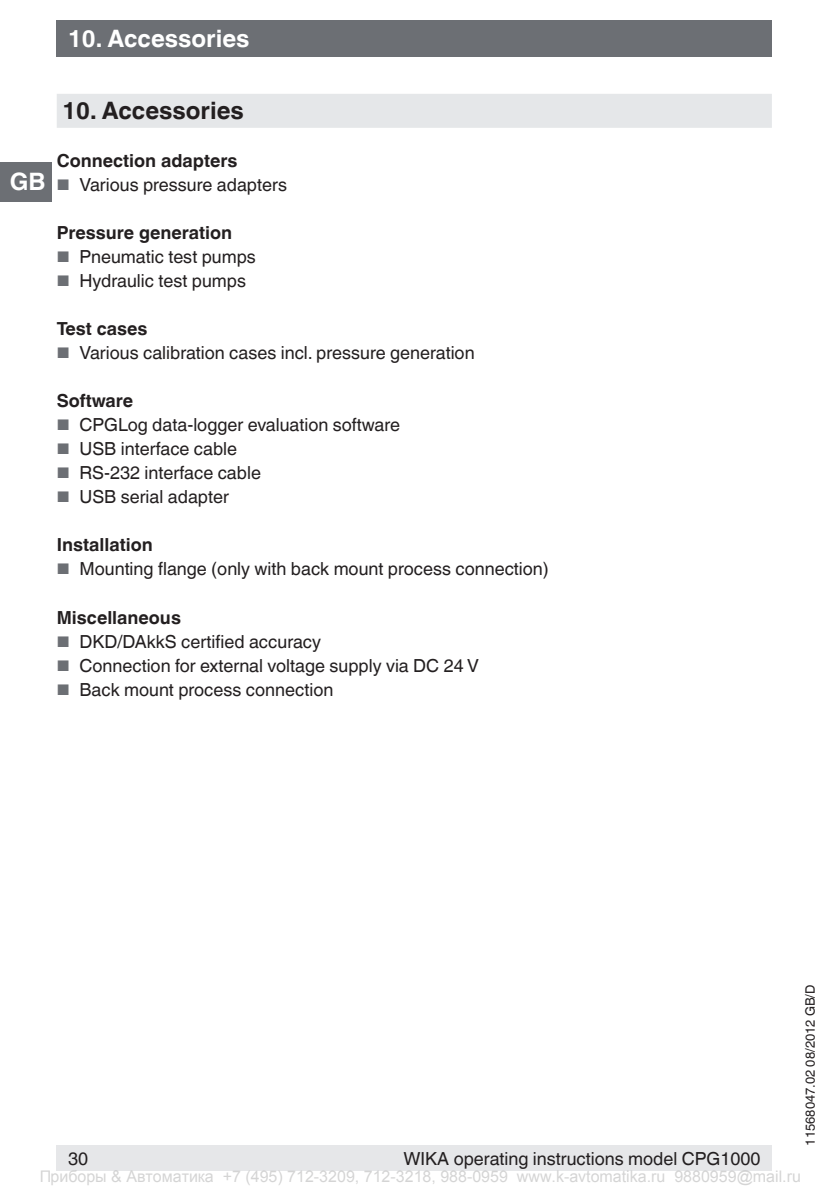
<style>
.page{position:relative;width:840px;height:1191px;background:#fff}
.page>*{position:absolute;margin:0;border:0;box-sizing:border-box;transform-origin:0 0}
.t1{font:700 24px "Helvetica World";color:#fff}
.t2{font:700 24px "Helvetica World";color:#231f20}
.t3{font:18px "Helvetica World";color:#231f20}
.t4{font:700 18px "Helvetica World";color:#231f20}
.t5{font:16px "Arial";color:#aaa}
.t6{font:13px "Helvetica World";color:#231f20}
.s1{font-size:15.4px;color:#6c6f74}
</style>
<div class="page">
<div style="left:57px;top:1145px;width:714px;height:26px;background:#e6e7e9"></div>
<div style="left:57px;top:20px;width:714px;height:37px;background:#6c6f74"></div>
<div style="left:0;top:162px;width:51px;height:40px;background:#6c6f74"></div>
<div style="left:57px;top:94px;width:714px;height:34px;background:#e5e7e9"></div>
<h1 class="t1" style="left:68px;top:25px;width:183px">10. Accessories</h1>
<h1 class="t1" style="left:10px;top:168px;width:37px">GB</h1>
<h1 class="t2" style="left:62px;top:97px;width:183px">10. Accessories</h1>
<p class="t4" style="left:57px;top:151px;width:182px">Connection adapters</p>
<p class="t3" style="left:57px;top:175px;width:232px"><span class="s1">■</span> Various pressure adapters</p>
<p class="t4" style="left:57px;top:223px;width:177px">Pressure generation</p>
<p class="t3" style="left:57px;top:247px;width:200px"><span class="s1">■</span> Pneumatic test pumps</p>
<p class="t3" style="left:57px;top:271px;width:191px"><span class="s1">■</span> Hydraulic test pumps</p>
<p class="t4" style="left:57px;top:319px;width:92px">Test cases</p>
<p class="t3" style="left:57px;top:343px;width:419px"><span class="s1">■</span> Various calibration cases incl. pressure generation</p>
<p class="t4" style="left:57px;top:391px;width:78px">Software</p>
<p class="t3" style="left:57px;top:415px;width:344px"><span class="s1">■</span> CPGLog data-logger evaluation software</p>
<p class="t3" style="left:57px;top:439px;width:182px"><span class="s1">■</span> USB interface cable</p>
<p class="t3" style="left:57px;top:463px;width:206px"><span class="s1">■</span> RS-232 interface cable</p>
<p class="t3" style="left:57px;top:487px;width:174px"><span class="s1">■</span> USB serial adapter</p>
<p class="t4" style="left:57px;top:535px;width:97px">Installation</p>
<p class="t3" style="left:57px;top:559px;width:493px"><span class="s1">■</span> Mounting flange (only with back mount process connection)</p>
<p class="t4" style="left:57px;top:607px;width:126px">Miscellaneous</p>
<p class="t3" style="left:57px;top:631px;width:266px"><span class="s1">■</span> DKD/DAkkS certified accuracy</p>
<p class="t3" style="left:57px;top:655px;width:423px"><span class="s1">■</span> Connection for external voltage supply via DC 24 V</p>
<p class="t3" style="left:57px;top:679px;width:278px"><span class="s1">■</span> Back mount process connection</p>
<p class="t6" style="left:802px;top:1145px;width:162px;rotate:-90deg">11568047.02 08/2012 GB/D</p>
<p class="t3" style="left:68px;top:1148px;width:22px">30</p>
<p class="t3" style="left:403px;top:1148px;width:358px">WIKA operating instructions model CPG1000</p>
<p class="t5" style="left:39px;top:1167px;width:763px">Приборы &amp; Автоматика +7 (495) 712-3209, 712-3218, 988-0959 www.k-avtomatika.ru 9880959@mail.ru</p>
</div>
